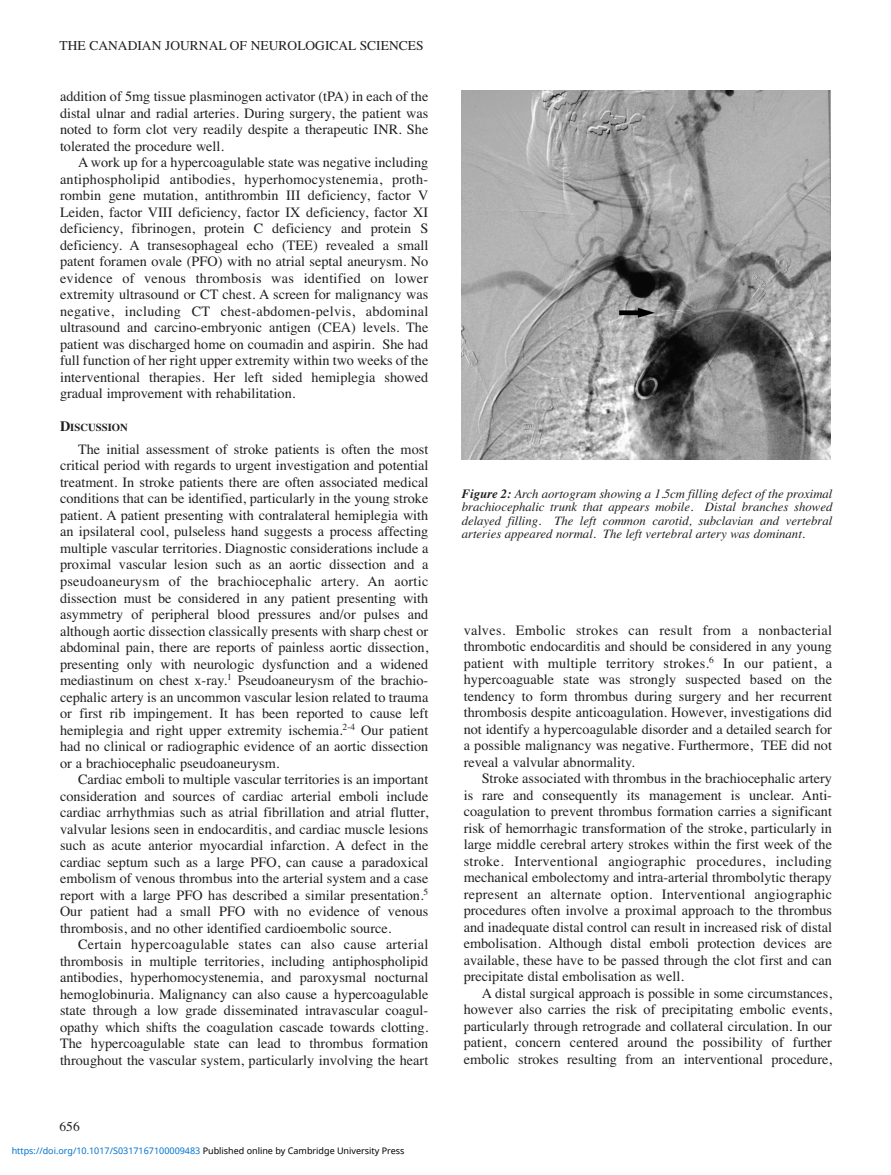
<style>
.page{position:relative;width:891px;height:1175px;background:#fff}
.page>*{position:absolute;margin:0;border:0;box-sizing:border-box;transform-origin:0 0}
.t1{font:14.25px/16.5px "Times";color:#231f20;text-align:justify}
.t2{font:13.5px "Times";color:#231f20}
.t3{font:italic 12.75px/13.5px "Times";color:#231f20;text-align:justify}
.t4{font:700 10.65px "Times";color:#231f20}
.t5{font:9px "Noto Sans";color:#0172cf}
.s1{font-size:14.25px}
.s2{color:#000}
.s3{font-weight:700}
</style>
<div class="page">
<img style="left:462px;top:90px;width:369px;height:369px">
<p class="t2" style="left:60px;top:37px;width:365px">THE CANADIAN JOURNAL OF NEUROLOGICAL SCIENCES</p>
<p class="t1" style="left:60px;top:88px;width:370px">addition of 5mg tissue plasminogen activator (tPA) in each of the distal ulnar and radial arteries. During surgery, the patient was noted to form clot very readily despite a therapeutic INR. She tolerated the procedure well.</p>
<p class="t1" style="left:60px;top:154px;width:370px;text-indent:18px">A work up for a hypercoagulable state was negative including antiphospholipid antibodies, hyperhomocystenemia, proth&shy;rombin gene mutation, antithrombin III deficiency, factor V Leiden, factor VIII deficiency, factor IX deficiency, factor XI deficiency, fibrinogen, protein C deficiency and protein S deficiency. A transesophageal echo (TEE) revealed a small patent foramen ovale (PFO) with no atrial septal aneurysm. No evidence of venous thrombosis was identified on lower extremity ultrasound or CT chest. A screen for malignancy was negative, including CT chest-abdomen-pelvis, abdominal ultrasound and carcino-embryonic antigen (CEA) levels. The patient was discharged home on coumadin and aspirin. She had full function of her right upper extremity within two weeks of the interventional therapies. Her left sided hemiplegia showed gradual improvement with rehabilitation.</p>
<p class="t4" style="left:60px;top:421px;width:69px"><span class="s1">D</span>ISCUSSION</p>
<p class="t1" style="left:60px;top:441px;width:370px;text-indent:18px">The initial assessment of stroke patients is often the most critical period with regards to urgent investigation and potential treatment. In stroke patients there are often associated medical conditions that can be identified, particularly in the young stroke patient. A patient presenting with contralateral hemiplegia with an ipsilateral cool, pulseless hand suggests a process affecting multiple vascular territories. Diagnostic considerations include a proximal vascular lesion such as an aortic dissection and a pseudoaneurysm of the brachiocephalic artery. An aortic dissection must be considered in any patient presenting with asymmetry of peripheral blood pressures and/or pulses and although aortic dissection classically presents with sharp chest or abdominal pain, there are reports of painless aortic dissection, presenting only with neurologic dysfunction and a widened mediastinum on chest x-ray.<sup>1</sup> Pseudoaneurysm of the brachio&shy;cephalic artery is an uncommon vascular lesion related to trauma or first rib impingement. It has been reported to cause left hemiplegia and right upper extremity ischemia.<sup>2-4</sup> Our patient had no clinical or radiographic evidence of an aortic dissection or a brachiocephalic pseudoaneurysm.</p>
<p class="t1" style="left:60px;top:771px;width:370px;text-indent:18px">Cardiac emboli to multiple vascular territories is an important consideration and sources of cardiac arterial emboli include cardiac arrhythmias such as atrial fibrillation and atrial flutter, valvular lesions seen in endocarditis, and cardiac muscle lesions such as acute anterior myocardial infarction. A defect in the cardiac septum such as a large PFO, can cause a paradoxical embolism of venous thrombus into the arterial system and a case report with a large PFO has described a similar presentation.<sup>5<br></sup>Our patient had a small PFO with no evidence of venous thrombosis, and no other identified cardioembolic source.</p>
<p class="t1" style="left:60px;top:936px;width:370px;text-indent:18px">Certain hypercoagulable states can also cause arterial thrombosis in multiple territories, including antiphospholipid antibodies, hyperhomocystenemia, and paroxysmal nocturnal hemoglobinuria. Malignancy can also cause a hypercoagulable state through a low grade disseminated intravascular coagul&shy;opathy which shifts the coagulation cascade towards clotting.<br>The hypercoagulable state can lead to thrombus formation throughout the vascular system, particularly involving the heart</p>
<p class="t2" style="left:60px;top:1118px;width:22px">656</p>
<p class="t5" style="left:12px;top:1143px;width:394px">https://doi.org/10.1017/S0317167100009483 <span class="s2">Published online by Cambridge University Press</span></p>
<p class="t3" style="left:462px;top:486px;width:372px"><span class="s3">Figure 2:</span> Arch aortogram showing a 1.5cm filling defect of the proximal brachiocephalic trunk that appears mobile. Distal branches showed delayed filling. The left common carotid, subclavian and vertebral arteries appeared normal. The left vertebral artery was dominant.</p>
<p class="t1" style="left:464px;top:621px;width:370px">valves. Embolic strokes can result from a nonbacterial thrombotic endocarditis and should be considered in any young patient with multiple territory strokes.<sup>6</sup> In our patient, a hypercoaguable state was strongly suspected based on the tendency to form thrombus during surgery and her recurrent thrombosis despite anticoagulation. However, investigations did not identify a hypercoagulable disorder and a detailed search for a possible malignancy was negative. Furthermore, TEE did not reveal a valvular abnormality.</p>
<p class="t1" style="left:464px;top:770px;width:370px;text-indent:18px">Stroke associated with thrombus in the brachiocephalic artery is rare and consequently its management is unclear. Anti&shy;coagulation to prevent thrombus formation carries a significant risk of hemorrhagic transformation of the stroke, particularly in large middle cerebral artery strokes within the first week of the stroke. Interventional angiographic procedures, including mechanical embolectomy and intra-arterial thrombolytic therapy represent an alternate option. Interventional angiographic procedures often involve a proximal approach to the thrombus and inadequate distal control can result in increased risk of distal embolisation. Although distal emboli protection devices are available, these have to be passed through the clot first and can precipitate distal embolisation as well.</p>
<p class="t1" style="left:464px;top:984px;width:370px;text-indent:18px">A distal surgical approach is possible in some circumstances, however also carries the risk of precipitating embolic events, particularly through retrograde and collateral circulation. In our patient, concern centered around the possibility of further embolic strokes resulting from an interventional procedure,</p>
</div>
